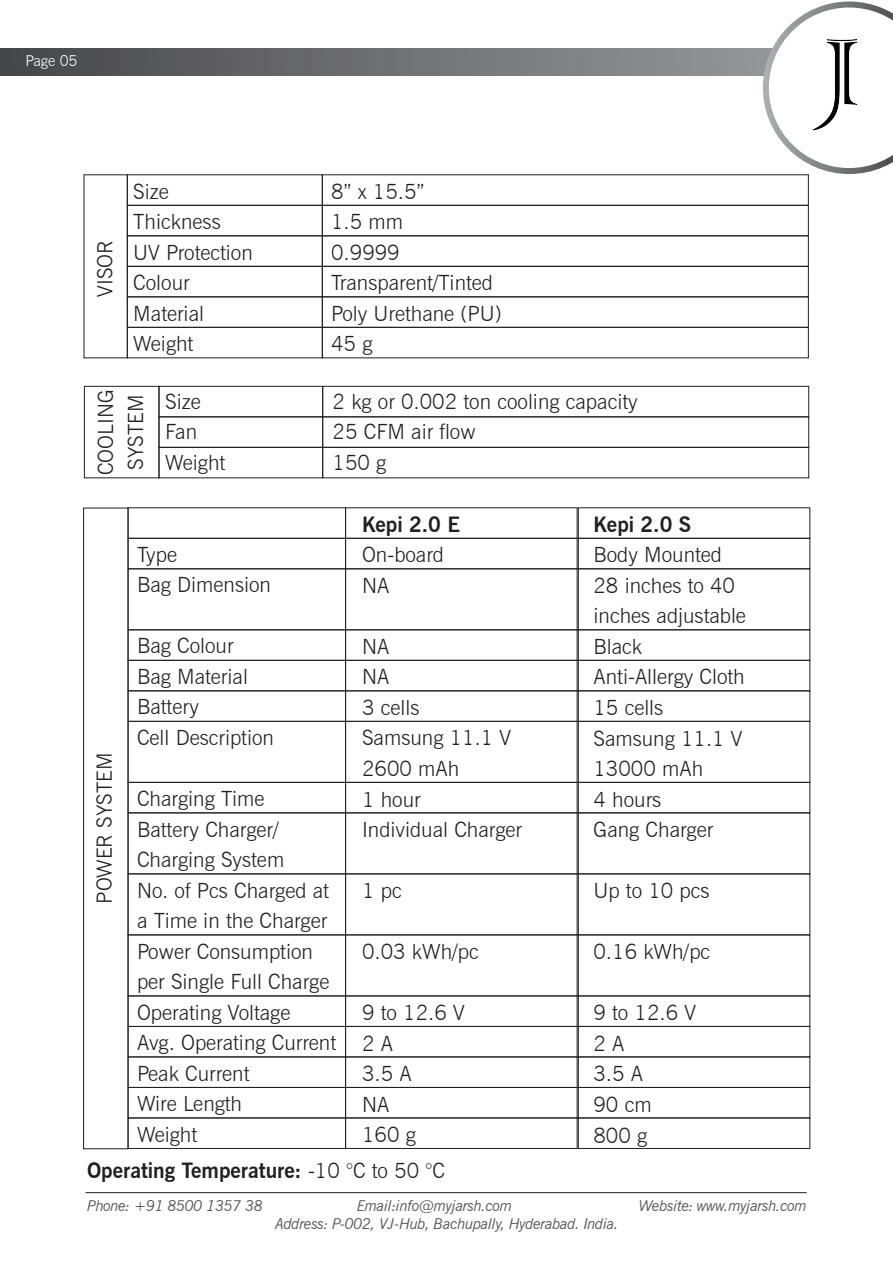
<style>
.page{position:relative;width:893px;height:1263px;background:#fff}
.page>*{position:absolute;margin:0;border:0;box-sizing:border-box;transform-origin:0 0}
.t1{font:300 21px/30.6px "News Gothic BT";color:#231f20}
.t2{font:700 21px "News Gothic BT";color:#231f20}
.t3{font:italic 15px "News Gothic BT";letter-spacing:-.025em;color:#595354}
.t4{font:300 15px "News Gothic BT";color:#fff}
.s1{font-weight:300}
</style>
<div class="page">
<div style="left:83px;top:508px;width:45px;height:641px;border:1px solid #231f20"></div>
<div style="left:128px;top:538px;width:218px;height:31px;border:1px solid #231f20"></div>
<div style="left:128px;top:568px;width:218px;height:62px;border:1px solid #231f20"></div>
<div style="left:128px;top:629px;width:218px;height:32px;border:1px solid #231f20"></div>
<div style="left:128px;top:660px;width:218px;height:31px;border:1px solid #231f20"></div>
<div style="left:128px;top:690px;width:218px;height:32px;border:1px solid #231f20"></div>
<div style="left:128px;top:721px;width:218px;height:62px;border:1px solid #231f20"></div>
<div style="left:128px;top:782px;width:218px;height:31px;border:1px solid #231f20"></div>
<div style="left:345px;top:538px;width:232px;height:31px;border:1px solid #231f20"></div>
<div style="left:345px;top:568px;width:232px;height:62px;border:1px solid #231f20"></div>
<div style="left:345px;top:629px;width:232px;height:32px;border:1px solid #231f20"></div>
<div style="left:345px;top:660px;width:232px;height:31px;border:1px solid #231f20"></div>
<div style="left:345px;top:690px;width:232px;height:32px;border:1px solid #231f20"></div>
<div style="left:345px;top:721px;width:232px;height:62px;border:1px solid #231f20"></div>
<div style="left:345px;top:782px;width:232px;height:31px;border:1px solid #231f20"></div>
<div style="left:578px;top:538px;width:232px;height:31px;border:1px solid #231f20"></div>
<div style="left:128px;top:812px;width:218px;height:62px;border:1px solid #231f20"></div>
<div style="left:345px;top:812px;width:232px;height:62px;border:1px solid #231f20"></div>
<div style="left:128px;top:873px;width:218px;height:62px;border:1px solid #231f20"></div>
<div style="left:345px;top:873px;width:232px;height:62px;border:1px solid #231f20"></div>
<div style="left:578px;top:873px;width:232px;height:62px;border:1px solid #231f20"></div>
<div style="left:128px;top:934px;width:218px;height:62px;border:1px solid #231f20"></div>
<div style="left:345px;top:934px;width:232px;height:62px;border:1px solid #231f20"></div>
<div style="left:578px;top:934px;width:232px;height:62px;border:1px solid #231f20"></div>
<div style="left:128px;top:995px;width:218px;height:32px;border:1px solid #231f20"></div>
<div style="left:128px;top:1026px;width:218px;height:31px;border:1px solid #231f20"></div>
<div style="left:345px;top:995px;width:232px;height:32px;border:1px solid #231f20"></div>
<div style="left:345px;top:1026px;width:232px;height:31px;border:1px solid #231f20"></div>
<div style="left:578px;top:995px;width:232px;height:32px;border:1px solid #231f20"></div>
<div style="left:578px;top:1026px;width:232px;height:31px;border:1px solid #231f20"></div>
<div style="left:128px;top:1056px;width:218px;height:32px;border:1px solid #231f20"></div>
<div style="left:128px;top:1087px;width:218px;height:31px;border:1px solid #231f20"></div>
<div style="left:345px;top:1056px;width:232px;height:32px;border:1px solid #231f20"></div>
<div style="left:345px;top:1087px;width:232px;height:31px;border:1px solid #231f20"></div>
<div style="left:578px;top:1056px;width:232px;height:32px;border:1px solid #231f20"></div>
<div style="left:578px;top:1087px;width:232px;height:31px;border:1px solid #231f20"></div>
<div style="left:128px;top:1117px;width:218px;height:32px;border:1px solid #231f20"></div>
<div style="left:345px;top:1117px;width:232px;height:32px;border:1px solid #231f20"></div>
<div style="left:578px;top:1117px;width:232px;height:32px;border:1px solid #231f20"></div>
<div style="left:578px;top:568px;width:232px;height:62px;border:1px solid #231f20"></div>
<div style="left:578px;top:629px;width:232px;height:32px;border:1px solid #231f20"></div>
<div style="left:578px;top:660px;width:232px;height:31px;border:1px solid #231f20"></div>
<div style="left:578px;top:690px;width:232px;height:32px;border:1px solid #231f20"></div>
<div style="left:578px;top:721px;width:232px;height:62px;border:1px solid #231f20"></div>
<div style="left:578px;top:782px;width:232px;height:31px;border:1px solid #231f20"></div>
<div style="left:0;top:48px;width:778px;height:28px;background:linear-gradient(to right,#474749,#96989b)"></div>
<svg style="left:763px;top:2px;width:130px;height:172px"></svg>
<img style="left:796px;top:33px;width:93px;height:99px">
<hr style="left:85px;top:1192px;width:722px;height:1px;background:#231f20">
<div style="left:127px;top:205px;width:196px;height:31px;border:1px solid #231f20"></div>
<div style="left:127px;top:235px;width:196px;height:32px;border:1px solid #231f20"></div>
<div style="left:127px;top:266px;width:196px;height:31px;border:1px solid #231f20"></div>
<div style="left:127px;top:296px;width:196px;height:32px;border:1px solid #231f20"></div>
<div style="left:127px;top:327px;width:196px;height:31px;border:1px solid #231f20"></div>
<div style="left:322px;top:205px;width:487px;height:31px;border:1px solid #231f20"></div>
<div style="left:322px;top:235px;width:487px;height:32px;border:1px solid #231f20"></div>
<div style="left:322px;top:266px;width:487px;height:31px;border:1px solid #231f20"></div>
<div style="left:322px;top:296px;width:487px;height:32px;border:1px solid #231f20"></div>
<div style="left:322px;top:327px;width:487px;height:31px;border:1px solid #231f20"></div>
<div style="left:84px;top:386px;width:75px;height:92px;border:1px solid #231f20"></div>
<div style="left:159px;top:386px;width:164px;height:31px;border:1px solid #231f20"></div>
<div style="left:159px;top:416px;width:164px;height:32px;border:1px solid #231f20"></div>
<div style="left:159px;top:447px;width:164px;height:31px;border:1px solid #231f20"></div>
<div style="left:322px;top:386px;width:487px;height:31px;border:1px solid #231f20"></div>
<div style="left:322px;top:416px;width:487px;height:32px;border:1px solid #231f20"></div>
<div style="left:322px;top:447px;width:487px;height:31px;border:1px solid #231f20"></div>
<p class="t4" style="left:26px;top:51px;width:54px">Page 05</p>
<p class="t1" style="left:90px;top:297px;width:58px;rotate:-90deg">VISOR</p>
<p class="t1" style="left:133px;top:176px;width:121px">Size<br>Thickness<br>UV Protection<br>Colour<br>Material<br>Weight</p>
<p class="t1" style="left:90px;top:475px;width:87px;line-height:30px;rotate:-90deg">COOLING<br>SYSTEM</p>
<p class="t1" style="left:165px;top:386px;width:37px">Size<br>Fan</p>
<p class="t1" style="left:165px;top:447px;width:62px">Weight</p>
<p class="t1" style="left:331px;top:176px;width:172px">8” x 15.5”<br>1.5 mm<br>0.9999<br>Transparent/Tinted<br>Poly Urethane (PU)<br>45 g</p>
<p class="t1" style="left:333px;top:386px;width:307px">2 kg or 0.002 ton cooling capacity<br>25 CFM air flow<br>150 g</p>
<p class="t1" style="left:89px;top:904px;width:152px;rotate:-90deg">POWER SYSTEM</p>
<p class="t1" style="left:137px;top:539px;width:136px">Type<br>Bag Dimension</p>
<p class="t1" style="left:137px;top:630px;width:138px">Bag Colour<br>Bag Material<br>Battery<br>Cell Description</p>
<p class="t1" style="left:137px;top:783px;width:201px">Charging Time<br>Battery Charger/<br>Charging System<br>No. of Pcs Charged at a Time in the Charger<br>Power Consumption per Single Full Charge<br>Operating Voltage<br>Avg. Operating Current<br>Peak Current<br>Wire Length<br>Weight</p>
<p class="t2" style="left:362px;top:511px;width:99px">Kepi 2.0 E</p>
<p class="t1" style="left:362px;top:539px;width:83px">On-board<br>NA</p>
<p class="t1" style="left:362px;top:631px;width:161px">NA<br>NA<br>3 cells<br>Samsung 11.1 V<br>2600 mAh<br>1 hour<br>Individual Charger</p>
<p class="t1" style="left:362px;top:875px;width:41px">1 pc</p>
<p class="t1" style="left:362px;top:936px;width:118px">0.03 kWh/pc</p>
<p class="t1" style="left:362px;top:997px;width:104px">9 to 12.6 V<br>2 A<br>3.5 A<br>NA<br>160 g</p>
<p class="t2" style="left:87px;top:1158px;width:359px">Operating Temperature: <span class="s1">-10 °C to 50 °C</span></p>
<p class="t2" style="left:593px;top:512px;width:99px">Kepi 2.0 S</p>
<p class="t1" style="left:593px;top:539px;width:154px">Body Mounted<br>28 inches to 40 inches adjustable<br>Black<br>Anti-Allergy Cloth<br>15 cells<br>Samsung 11.1 V<br>13000 mAh<br>4 hours<br>Gang Charger</p>
<p class="t1" style="left:593px;top:875px;width:118px">Up to 10 pcs</p>
<p class="t1" style="left:593px;top:936px;width:118px">0.16 kWh/pc</p>
<p class="t1" style="left:593px;top:997px;width:104px">9 to 12.6 V<br>2 A<br>3.5 A<br>90 cm<br>800 g</p>
<p class="t3" style="left:87px;top:1196px;width:177px">Phone: +91 8500 1357 38</p>
<p class="t3" style="left:357px;top:1196px;width:156px">Email:info@myjarsh.com</p>
<p class="t3" style="left:639px;top:1196px;width:170px">Website: www.myjarsh.com</p>
<p class="t3" style="left:275px;top:1214px;width:345px">Address: P-002, VJ-Hub, Bachupally, Hyderabad. India.</p>
</div>
